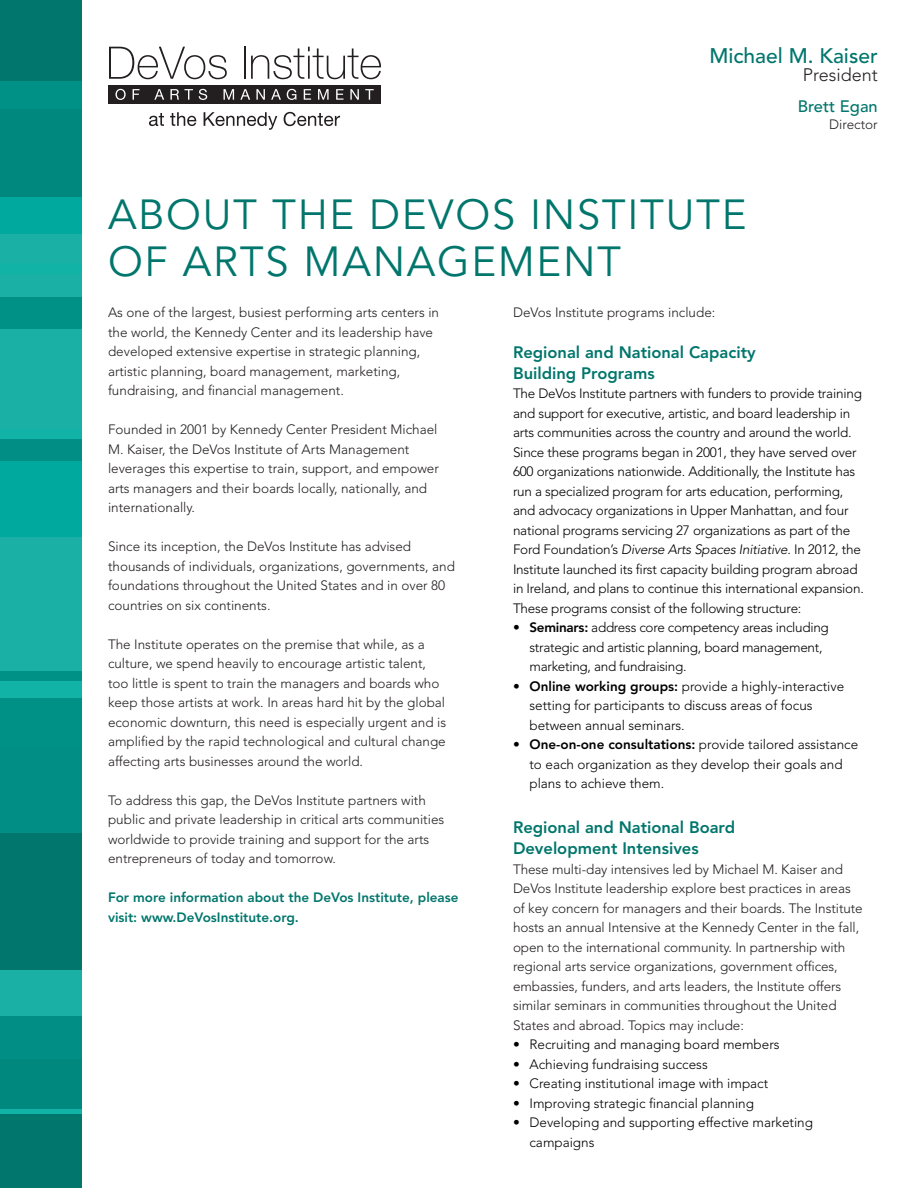
<style>
.page{position:relative;width:918px;height:1188px;background:#fff}
.page>*{position:absolute;margin:0;border:0;box-sizing:border-box;transform-origin:0 0}
.t1{font:41.7px "Avenir";letter-spacing:.04em;color:#00766c}
.t2{font:500 21px "Avenir";color:#00766c}
.t3{font:300 18px "Avenir";color:#231f20}
.t4{font:800 16.5px "Avenir";color:#00766c}
.t5{font:500 16.5px "Avenir";color:#00766c}
.t6{font:300 13.5px/19.5px "Avenir";color:#231f20}
.List_Paragraph{font:300 13.5px/19.5px "Avenir";letter-spacing:-.015em;color:#000}
.t7{font:800 13.5px/19.5px "Avenir";color:#00766c}
.s1{font-style:italic}
.s2{font-weight:800}
</style>
<div class="page">
<div style="left:0;top:437px;width:81px;height:26px;background:#008e85"></div>
<div style="left:0;top:697px;width:81px;height:52px;background:#009186"></div>
<div style="left:0;top:832px;width:81px;height:140px;background:#00766c"></div>
<div style="left:0;top:669px;width:81px;height:12px;background:#009186"></div>
<div style="left:0;top:462px;width:81px;height:76px;background:#00a99d"></div>
<div style="left:0;top:537px;width:81px;height:134px;background:#1ab0a5"></div>
<div style="left:0;top:748px;width:81px;height:85px;background:#008e85"></div>
<div style="left:0;top:1016px;width:81px;height:45px;background:#008e85"></div>
<div style="left:0;top:970px;width:81px;height:46px;background:#1ab0a5"></div>
<div style="left:0;top:1059px;width:81px;height:55px;background:#00887e"></div>
<div style="left:0;top:428px;width:81px;height:11px;background:#10b3a5"></div>
<div style="left:0;top:681px;width:81px;height:16px;background:#10b3a5"></div>
<div style="left:0;top:0;width:81px;height:82px;background:#00766c"></div>
<div style="left:0;top:81px;width:81px;height:29px;background:#009186"></div>
<div style="left:0;top:110px;width:81px;height:91px;background:#00887e"></div>
<div style="left:0;top:295px;width:81px;height:38px;background:#009186"></div>
<div style="left:0;top:197px;width:81px;height:41px;background:#00a99d"></div>
<div style="left:0;top:329px;width:81px;height:100px;background:#1ab0a5"></div>
<div style="left:0;top:234px;width:81px;height:34px;background:#1ab0a5"></div>
<div style="left:0;top:273px;width:81px;height:24px;background:#1ab0a5"></div>
<div style="left:0;top:263px;width:81px;height:11px;background:#10b3a5"></div>
<div style="left:0;top:1112px;width:81px;height:49px;background:#00766c"></div>
<div style="left:0;top:1148px;width:81px;height:40px;background:#00766c"></div>
<div style="left:0;top:1109px;width:81px;height:5px;background:#10b3a5"></div>
<div style="left:108px;top:85px;width:273px;height:18px;background:#231f20"></div>
<svg style="left:109px;top:47px;width:118px;height:32px"></svg>
<hr style="left:244px;top:47px;width:2px;height:32px;background:#231f20">
<svg style="left:251px;top:47px;width:130px;height:32px"></svg>
<svg style="left:115px;top:89px;width:11px;height:11px"></svg>
<svg style="left:133px;top:89px;width:7px;height:11px"></svg>
<svg style="left:154px;top:89px;width:10px;height:11px"></svg>
<svg style="left:170px;top:89px;width:23px;height:11px"></svg>
<svg style="left:199px;top:89px;width:8px;height:11px"></svg>
<svg style="left:224px;top:89px;width:10px;height:11px"></svg>
<svg style="left:240px;top:89px;width:10px;height:11px"></svg>
<svg style="left:256px;top:89px;width:9px;height:11px"></svg>
<svg style="left:271px;top:89px;width:10px;height:11px"></svg>
<svg style="left:287px;top:89px;width:9px;height:11px"></svg>
<svg style="left:304px;top:89px;width:7px;height:11px"></svg>
<svg style="left:318px;top:89px;width:11px;height:11px"></svg>
<svg style="left:336px;top:89px;width:8px;height:11px"></svg>
<svg style="left:350px;top:89px;width:9px;height:11px"></svg>
<svg style="left:365px;top:89px;width:9px;height:11px"></svg>
<svg style="left:149px;top:113px;width:15px;height:13px"></svg>
<svg style="left:170px;top:112px;width:26px;height:14px"></svg>
<svg style="left:204px;top:112px;width:73px;height:18px"></svg>
<svg style="left:284px;top:112px;width:56px;height:14px"></svg>
<p class="t2" style="left:709px;top:44px;width:170px">Michael M. Kaiser</p>
<p class="t3" style="left:803px;top:64px;width:77px">President</p>
<p class="t5" style="left:798px;top:97px;width:82px">Brett Egan</p>
<p class="t6" style="left:829px;top:115px;width:50px">Director</p>
<p class="t1" style="left:108px;top:191px;width:640px">ABOUT THE DEVOS INSTITUTE</p>
<p class="t1" style="left:108px;top:238px;width:515px">OF ARTS MANAGEMENT</p>
<p class="t6" style="left:108px;top:303px;width:333px">As one of the largest, busiest performing arts centers in the world, the Kennedy Center and its leadership have developed extensive expertise in strategic planning, artistic planning, board management, marketing, fundraising, and financial management.</p>
<p class="t6" style="left:108px;top:420px;width:332px">Founded in 2001 by Kennedy Center President Michael M. Kaiser, the DeVos Institute of Arts Management leverages this expertise to train, support, and empower arts managers and their boards locally, nationally, and internationally.</p>
<p class="t6" style="left:108px;top:537px;width:348px">Since its inception, the DeVos Institute has advised thousands of individuals, organizations, governments, and foundations throughout the United States and in over 80 countries on six continents.</p>
<p class="t6" style="left:108px;top:634px;width:340px">The Institute operates on the premise that while, as a culture, we spend heavily to encourage artistic talent, too little is spent to train the managers and boards who keep those artists at work. In areas hard hit by the global economic downturn, this need is especially urgent and is amplified by the rapid technological and cultural change affecting arts businesses around the world.</p>
<p class="t6" style="left:108px;top:790px;width:338px">To address this gap, the DeVos Institute partners with public and private leadership in critical arts communities worldwide to provide training and support for the arts entrepreneurs of today and tomorrow.</p>
<p class="t7" style="left:108px;top:888px;width:352px">For more information about the DeVos Institute, please visit: www.DeVosInstitute.org.</p>
<p class="t6" style="left:513px;top:303px;width:204px">DeVos Institute programs include:</p>
<p class="t4" style="left:513px;top:342px;width:244px">Regional and National Capacity</p>
<p class="t4" style="left:513px;top:363px;width:143px">Building Programs</p>
<p class="List_Paragraph" style="left:513px;top:384px;width:352px">The DeVos Institute partners with funders to provide training and support for executive, artistic, and board leadership in arts communities across the country and around the world.<br>Since these programs began in 2001, they have served over 600 organizations nationwide. Additionally, the Institute has run a specialized program for arts education, performing, and advocacy organizations in Upper Manhattan, and four national programs servicing 27 organizations as part of the Ford Foundation’s <span class="s1">Diverse Arts Spaces Initiative</span>. In 2012, the Institute launched its first capacity building program abroad in Ireland, and plans to continue this international expansion.<br>These programs consist of the following structure:</p>
<p class="List_Paragraph" style="left:530px;top:618px;width:301px;text-indent:-16px">• <span class="s2">Seminars:</span> address core competency areas including strategic and artistic planning, board management, marketing, and fundraising.</p>
<p class="List_Paragraph" style="left:530px;top:676px;width:316px;text-indent:-17px">• <span class="s2">Online working groups:</span> provide a highly-interactive setting for participants to discuss areas of focus between annual seminars.</p>
<p class="List_Paragraph" style="left:530px;top:735px;width:330px;text-indent:-16px">• <span class="s2">One-on-one consultations:</span> provide tailored assistance to each organization as they develop their goals and plans to achieve them.</p>
<p class="t4" style="left:513px;top:818px;width:224px">Regional and National Board</p>
<p class="t4" style="left:513px;top:839px;width:187px">Development Intensives</p>
<p class="t6" style="left:513px;top:859px;width:351px">These multi-day intensives led by Michael M. Kaiser and DeVos Institute leadership explore best practices in areas of key concern for managers and their boards. The Institute hosts an annual Intensive at the Kennedy Center in the fall, open to the international community. In partnership with regional arts service organizations, government offices, embassies, funders, and arts leaders, the Institute offers similar seminars in communities throughout the United States and abroad. Topics may include:</p>
<p class="List_Paragraph" style="left:513px;top:1035px;width:268px">• Recruiting and managing board members</p>
<p class="List_Paragraph" style="left:513px;top:1054px;width:196px">• Achieving fundraising success</p>
<p class="List_Paragraph" style="left:513px;top:1074px;width:257px">• Creating institutional image with impact</p>
<p class="List_Paragraph" style="left:513px;top:1093px;width:243px">• Improving strategic financial planning</p>
<p class="List_Paragraph" style="left:530px;top:1113px;width:285px;text-indent:-16px">• Developing and supporting effective marketing campaigns</p>
</div>
